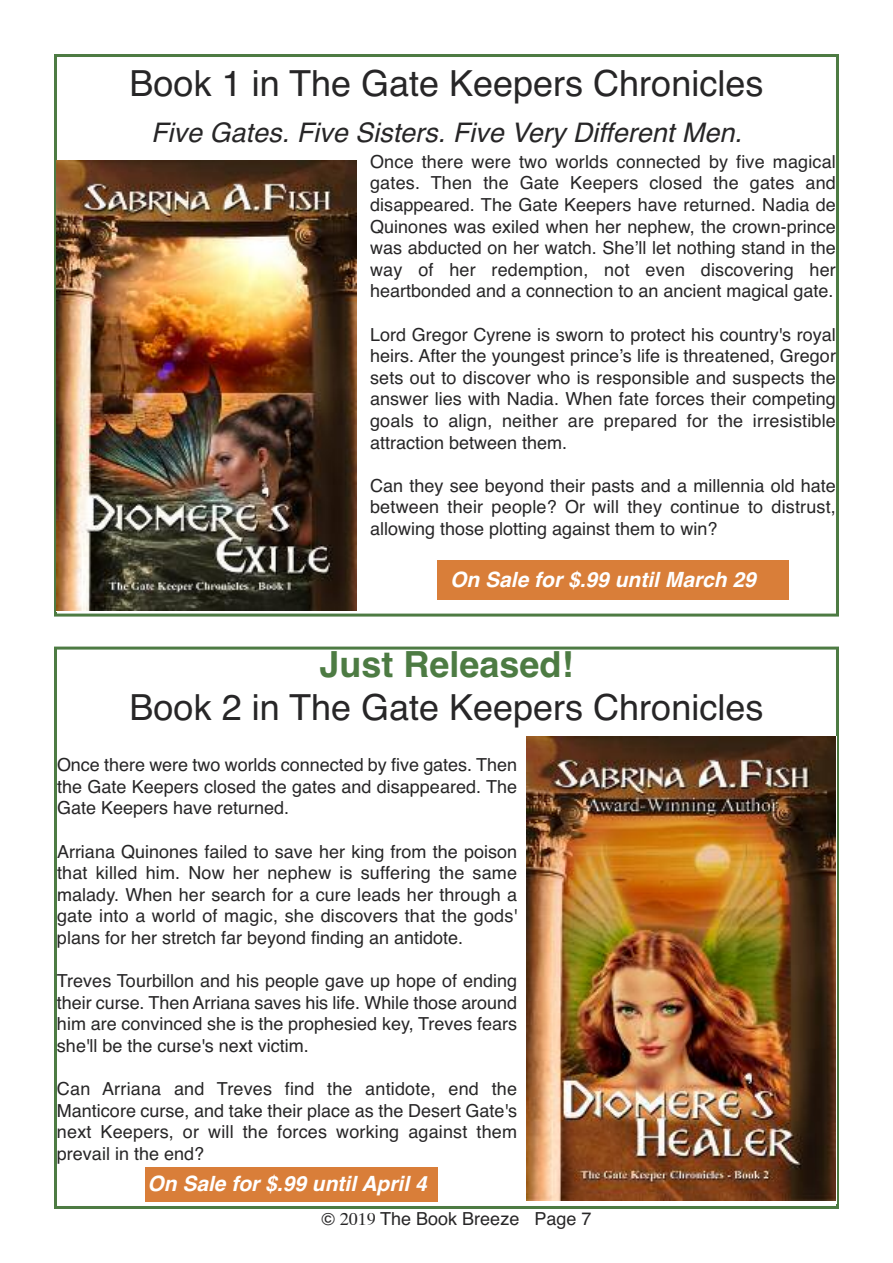
<style>
.page{position:relative;width:893px;height:1263px;background:#fff}
.page>*{position:absolute;margin:0;border:0;box-sizing:border-box;transform-origin:0 0}
.t1{font:36px "Helvetica";color:#272627}
.t2{font:700 36px "Helvetica";color:#4d7b43}
.t3{font:italic 27px "Helvetica";color:#272627}
.t4{font:italic 700 21px "Helvetica";color:#fff}
.t5{font:18px/21.6px "Helvetica";color:#272627;text-align:justify}
</style>
<div class="page">
<div style="left:145px;top:1167px;width:292px;height:35px;background:#d97e39"></div>
<div style="left:437px;top:560px;width:352px;height:40px;background:#d97e39"></div>
<div style="left:54px;top:54px;width:785px;height:563px;border:3px solid #4d7b43"></div>
<div style="left:54px;top:647px;width:785px;height:562px;border:3px solid #4d7b43"></div>
<div style="left:57px;top:161px;width:313px;height:451px;background:#fff"></div>
<img style="left:57px;top:161px;width:300px;height:450px">
<div style="left:517px;top:737px;width:320px;height:467px;background:#fff"></div>
<img style="left:526px;top:737px;width:309px;height:464px">
<h1 class="t1" style="left:130px;top:62px;width:635px">Book 1 in The Gate Keepers Chronicles</h1>
<h2 class="t3" style="left:151px;top:117px;width:592px">Five Gates. Five Sisters. Five Very Different Men.</h2>
<p class="t5" style="left:370px;top:151px;width:467px">Once there were two worlds connected by five magical gates. Then the Gate Keepers closed the gates and disappeared. The Gate Keepers have returned. Nadia de Quinones was exiled when her nephew, the crown-prince was abducted on her watch. She’ll let nothing stand in the way of her redemption, not even discovering her heartbonded and a connection to an ancient magical gate.</p>
<p class="t5" style="left:370px;top:323px;width:467px">Lord Gregor Cyrene is sworn to protect his country's royal heirs. After the youngest prince’s life is threatened, Gregor sets out to discover who is responsible and suspects the answer lies with Nadia. When fate forces their competing goals to align, neither are prepared for the irresistible attraction between them.</p>
<p class="t5" style="left:370px;top:475px;width:467px">Can they see beyond their pasts and a millennia old hate between their people? Or will they continue to distrust, allowing those plotting against them to win?</p>
<p class="t4" style="left:450px;top:568px;width:307px">On Sale for $.99 until March 29</p>
<h1 class="t2" style="left:319px;top:643px;width:256px">Just Released!</h1>
<h1 class="t1" style="left:130px;top:686px;width:635px">Book 2 in The Gate Keepers Chronicles</h1>
<p class="t5" style="left:57px;top:754px;width:462px">Once there were two worlds connected by five gates. Then the Gate Keepers closed the gates and disappeared. The Gate Keepers have returned.</p>
<p class="t5" style="left:57px;top:840px;width:462px">Arriana Quinones failed to save her king from the poison that killed him. Now her nephew is suffering the same malady. When her search for a cure leads her through a gate into a world of magic, she discovers that the gods' plans for her stretch far beyond finding an antidote.</p>
<p class="t5" style="left:57px;top:970px;width:462px">Treves Tourbillon and his people gave up hope of ending their curse. Then Arriana saves his life. While those around him are convinced she is the prophesied key, Treves fears she'll be the curse's next victim.</p>
<p class="t5" style="left:57px;top:1078px;width:462px">Can Arriana and Treves find the antidote, end the Manticore curse, and take their place as the Desert Gate's next Keepers, or will the forces working against them prevail in the end?</p>
<p class="t4" style="left:147px;top:1171px;width:281px">On Sale for $.99 until April 4</p>
<p class="t5" style="left:380px;top:1208px;width:213px">The Book Breeze Page 7</p>
</div>
